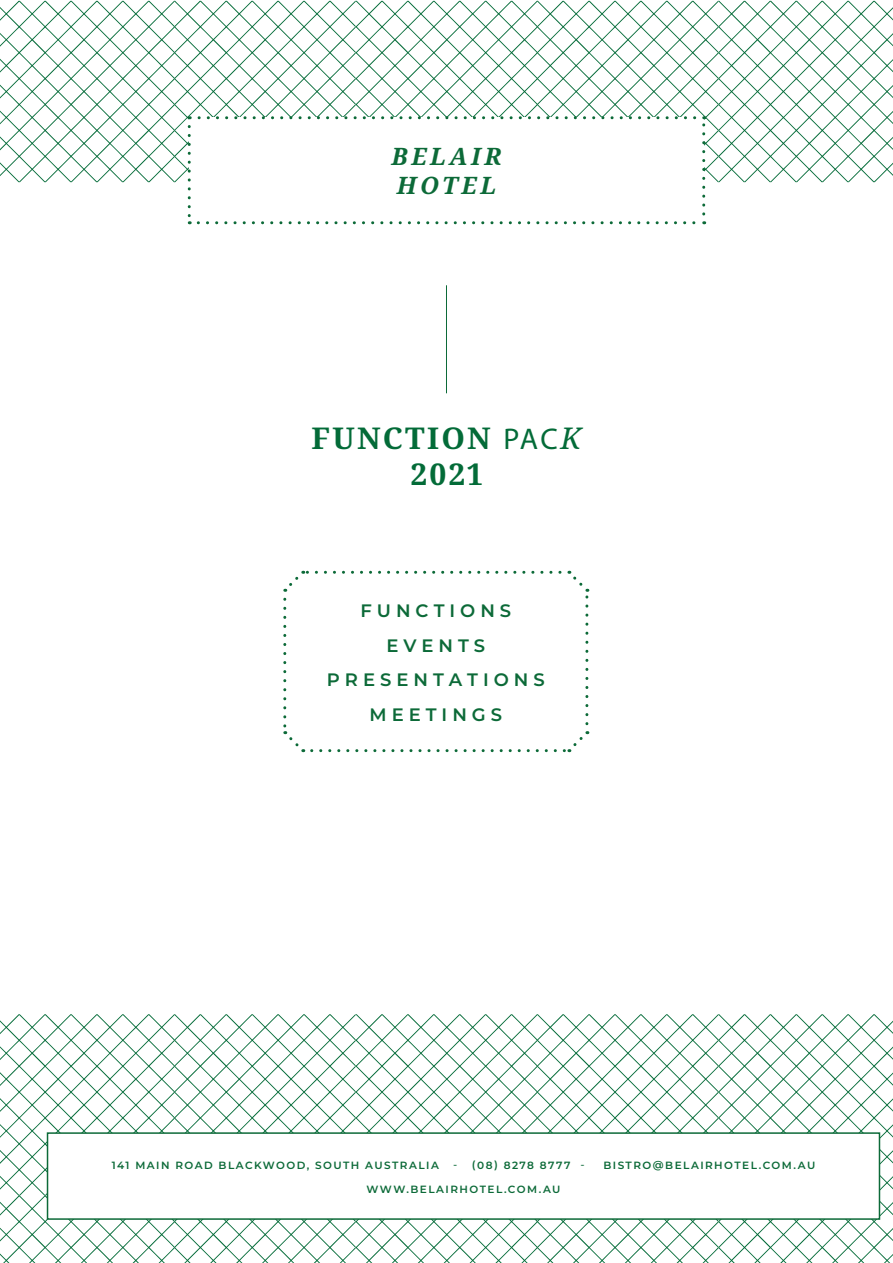
<style>
.page{position:relative;width:893px;height:1263px;background:#fff}
.page>*{position:absolute;margin:0;border:0;box-sizing:border-box;transform-origin:0 0}
.t1{font:700 30px "Noto Serif";letter-spacing:.075em;color:#036b38}
.t2{font:italic 700 24px "Noto Serif";letter-spacing:.15em;color:#0c6a38}
.t3{font:600 18px "Montserrat";color:#0c6a38}
.t4{font:600 10.5px "Montserrat";letter-spacing:.14em;color:#0c6a38}
.s1{font-family:"Myriad Pro";font-weight:400}
.s2{font-weight:400;font-style:italic}
.s3{font-weight:500}
</style>
<div class="page">
<svg style="left:0;top:1014px;width:893px;height:249px"></svg>
<hr style="left:446px;top:285px;width:1px;height:108px;background:#0c6a38">
<svg style="left:0;top:1px;width:893px;height:223px"></svg>
<svg style="left:283px;top:599px;width:21px;height:153px"></svg>
<svg style="left:312px;top:731px;width:276px;height:21px"></svg>
<svg style="left:568px;top:571px;width:20px;height:153px"></svg>
<svg style="left:284px;top:571px;width:276px;height:21px"></svg>
<div style="left:47px;top:1132px;width:833px;height:88px;background:#fff;border:2px solid #0c6a38"></div>
<p class="t2" style="left:392px;top:140px;width:111px">BELAIR</p>
<p class="t2" style="left:397px;top:169px;width:101px">HOTEL</p>
<p class="t1" style="left:311px;top:417px;width:271px">FUNCTION <span class="s1">PAC</span><span class="s2">K</span></p>
<p class="t1" style="left:411px;top:453px;width:73px">2021</p>
<p class="t3" style="left:360px;top:598px;width:152px">F U N C T I O N S</p>
<p class="t3" style="left:386px;top:633px;width:100px">E V E N T S</p>
<p class="t3" style="left:327px;top:667px;width:219px">P R E S E N T A T I O N S</p>
<p class="t3" style="left:370px;top:702px;width:134px">M E E T I N G S</p>
<p class="t4" style="left:112px;top:1158px;width:329px">141 MAIN ROAD BLACKWOOD, SOUTH AUSTRALIA</p>
<p class="t4" style="left:453px;top:1158px;width:133px"><span class="s3">-</span> (08) 8278 8777 <span class="s3">-</span></p>
<p class="t4" style="left:603px;top:1158px;width:213px">BISTRO@BELAIRHOTEL.COM.AU</p>
<p class="t4" style="left:366px;top:1182px;width:196px">WWW.BELAIRHOTEL.COM.AU</p>
</div>
